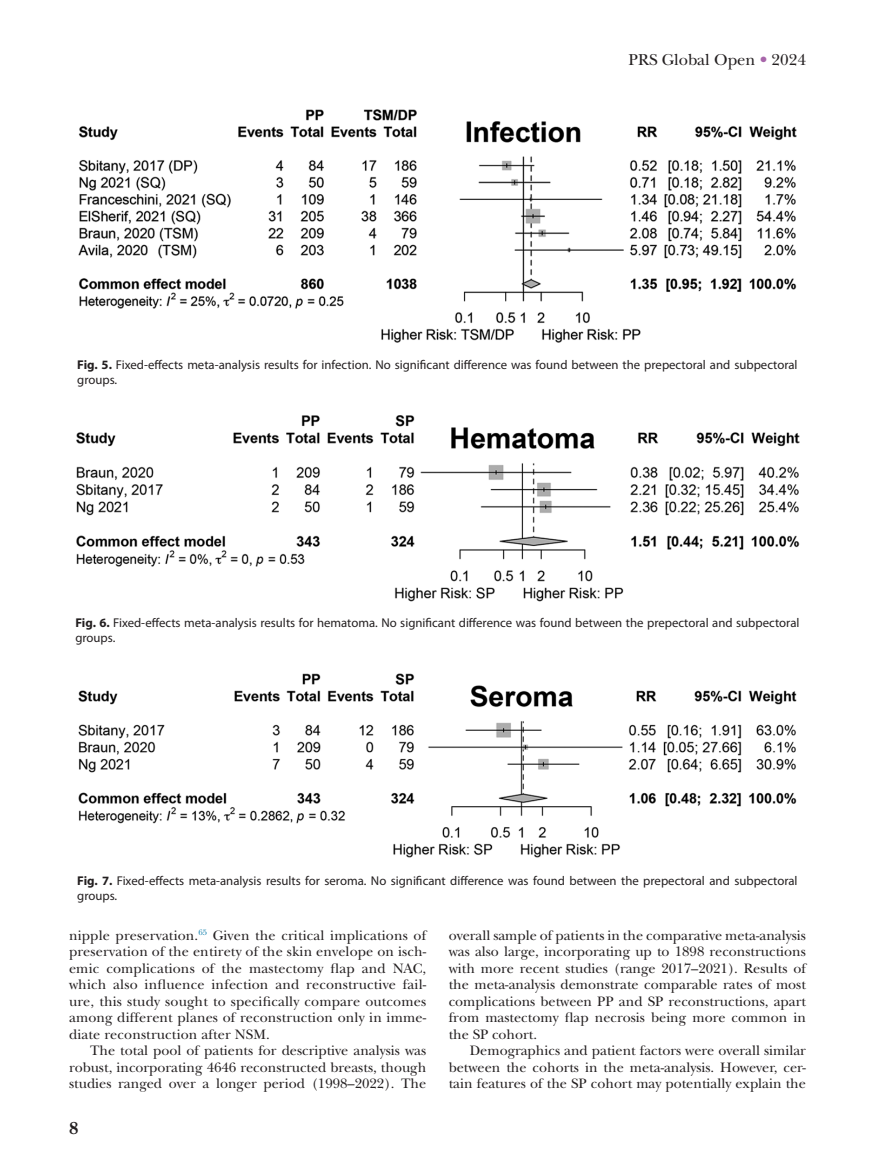
<style>
.page{position:relative;width:878px;height:1175px;background:#fff}
.page>*{position:absolute;margin:0;border:0;box-sizing:border-box;transform-origin:0 0}
.t1{font:700 18px "New Baskerville Std";color:#231f20}
.t2{font:16.5px "New Baskerville Std";color:#231f20}
.t3{font:14.25px/16.5px "New Baskerville Std";color:#231f20;text-align:justify}
.t4{font:12.75px/15px "Myriad Pro";color:#231f20}
.s1{color:#a866aa}
.s2{font-weight:700}
</style>
<div class="page">
<img style="left:78px;top:109px;width:719px;height:234px">
<img style="left:76px;top:415px;width:723px;height:186px">
<img style="left:78px;top:673px;width:719px;height:185px">
<p class="t2" style="left:628px;top:50px;width:179px">PRS Global Open <span class="s1">•</span> 2024</p>
<p class="t4" style="left:77px;top:357px;width:721px"><span class="s2">Fig. 5.</span> Fixed-effects meta-analysis results for infection. No significant difference was found between the prepectoral and subpectoral groups.</p>
<p class="t4" style="left:75px;top:615px;width:725px"><span class="s2">Fig. 6.</span> Fixed-effects meta-analysis results for hematoma. No significant difference was found between the prepectoral and subpectoral groups.</p>
<p class="t4" style="left:77px;top:872px;width:721px"><span class="s2">Fig. 7.</span> Fixed-effects meta-analysis results for seroma. No significant difference was found between the prepectoral and subpectoral groups.</p>
<p class="t3" style="left:69px;top:926px;width:359px">nipple preservation.<sup>65</sup> Given the critical implications of preservation of the entirety of the skin envelope on isch&shy;emic complications of the mastectomy flap and NAC, which also influence infection and reconstructive fail&shy;ure, this study sought to specifically compare outcomes among different planes of reconstruction only in imme&shy;diate reconstruction after NSM.</p>
<p class="t3" style="left:69px;top:1042px;width:359px;text-indent:21px">The total pool of patients for descriptive analysis was robust, incorporating 4646 reconstructed breasts, though studies ranged over a longer period (1998–2022). The</p>
<p class="t1" style="left:69px;top:1118px;width:11px">8</p>
<p class="t3" style="left:449px;top:926px;width:359px">overall sample of patients in the comparative meta-analysis was also large, incorporating up to 1898 reconstructions with more recent studies (range 2017–2021). Results of the meta-analysis demonstrate comparable rates of most complications between PP and SP reconstructions, apart from mastectomy flap necrosis being more common in the SP cohort.</p>
<p class="t3" style="left:449px;top:1042px;width:359px;text-indent:21px">Demographics and patient factors were overall similar between the cohorts in the meta-analysis. However, cer&shy;tain features of the SP cohort may potentially explain the</p>
</div>
